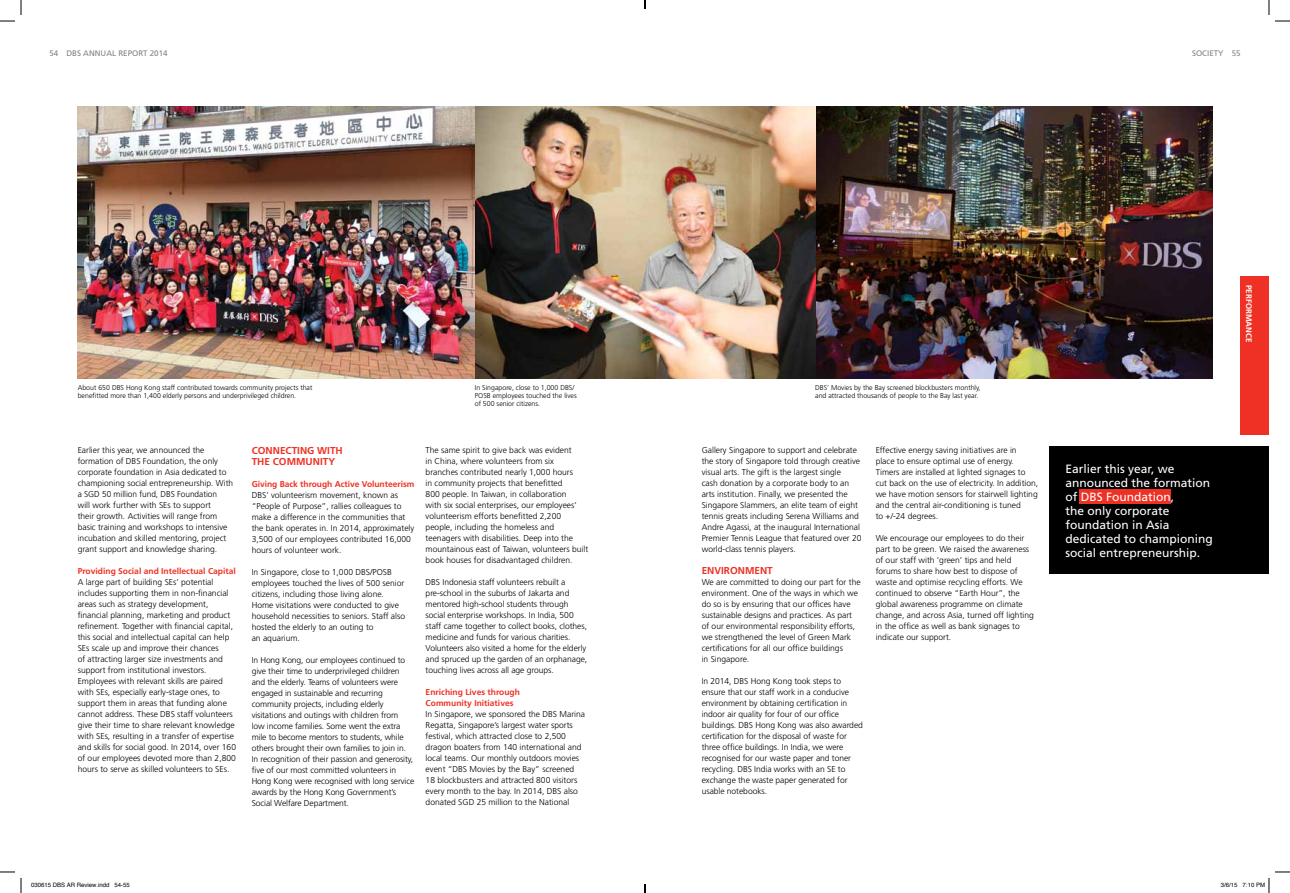
<style>
.page{position:relative;width:1290px;height:893px;background:#fff}
.page>*{position:absolute;margin:0;border:0;box-sizing:border-box;transform-origin:0 0}
.t1{font:12px/14px "Frutiger";color:#fff}
.t2{font:700 10px/11px "Frutiger";color:#ee3124}
.t3{font:300 8.5px/11px "Frutiger";color:#000}
.t4{font:700 8.5px/11px "Frutiger";color:#ee3124}
.t5{font:8px "Frutiger";color:#808285}
.t6{font:700 8px "Frutiger";color:#fff}
.t7{font:300 7px/8px "Frutiger";color:#000}
.t8{font:6px "Helvetica";color:#000}
</style>
<div class="page">
<div style="left:1240px;top:276px;width:28px;height:159px;background:#ee3124"></div>
<img style="left:78px;top:106px;width:1134px;height:272px">
<div style="left:1049px;top:446px;width:219px;height:128px;background:#000"></div>
<div style="left:1079px;top:489px;width:91px;height:15px;background:#ee3124"></div>
<svg style="left:0;top:0;width:22px;height:22px"></svg>
<svg style="left:0;top:871px;width:22px;height:21px"></svg>
<svg style="left:1268px;top:0;width:21px;height:22px"></svg>
<svg style="left:1268px;top:871px;width:21px;height:21px"></svg>
<p class="t5" style="left:49px;top:48px;width:120px">54 DBS ANNUAL REPORT 2014</p>
<p class="t5" style="left:1191px;top:48px;width:50px">SOCIETY 55</p>
<p class="t6" style="left:1253px;top:285px;width:58px;rotate:90deg">PERFORMANCE</p>
<p class="t7" style="left:78px;top:383px;width:236px">About 650 DBS Hong Kong staff contributed towards community projects that benefitted more than 1,400 elderly persons and underprivileged children.</p>
<p class="t7" style="left:475px;top:383px;width:103px">In Singapore, close to 1,000 DBS/<br>POSB employees touched the lives of 500 senior citizens.</p>
<p class="t7" style="left:815px;top:383px;width:167px">DBS’ Movies by the Bay screened blockbusters monthly, and attracted thousands of people to the Bay last year.</p>
<p class="t3" style="left:78px;top:444px;width:157px">Earlier this year, we announced the formation of DBS Foundation, the only corporate foundation in Asia dedicated to championing social entrepreneurship. With a SGD 50 million fund, DBS Foundation<br>will work further with SEs to support<br>their growth. Activities will range from basic training and workshops to intensive incubation and skilled mentoring, project grant support and knowledge sharing.</p>
<p class="t4" style="left:78px;top:565px;width:160px">Providing Social and Intellectual Capital</p>
<p class="t3" style="left:78px;top:576px;width:160px">A large part of building SEs’ potential includes supporting them in non-financial areas such as strategy development, financial planning, marketing and product refinement. Together with financial capital, this social and intellectual capital can help SEs scale up and improve their chances<br>of attracting larger size investments and support from institutional investors.<br>Employees with relevant skills are paired with SEs, especially early-stage ones, to support them in areas that funding alone cannot address. These DBS staff volunteers give their time to share relevant knowledge with SEs, resulting in a transfer of expertise and skills for social good. In 2014, over 160 of our employees devoted more than 2,800 hours to serve as skilled volunteers to SEs.</p>
<p class="t2" style="left:252px;top:445px;width:91px;text-indent:40px">TIN G WITH<br>THE COMMUNI</p>
<p class="t2" style="left:252px;top:445px;width:22px">CONNEC</p>
<p class="t2" style="left:323px;top:456px;width:14px">TY</p>
<p class="t4" style="left:252px;top:478px;width:164px">Giving Back through Active Volunteerism</p>
<p class="t3" style="left:252px;top:490px;width:164px">DBS’ volunteerism movement, known as “People of Purpose”, rallies colleagues to make a difference in the communities that the bank operates in. In 2014, approximately 3,500 of our employees contributed 16,000 hours of volunteer work.</p>
<p class="t3" style="left:252px;top:567px;width:155px">In Singapore, close to 1,000 DBS/POSB employees touched the lives of 500 senior citizens, including those living alone.<br>Home visitations were conducted to give household necessities to seniors. Staff also hosted the elderly to an outing to<br>an aquarium.</p>
<p class="t3" style="left:252px;top:655px;width:164px">In Hong Kong, our employees continued to give their time to underprivileged children and the elderly. Teams of volunteers were engaged in sustainable and recurring community projects, including elderly visitations and outings with children from<br>low income families. Some went the extra mile to become mentors to students, while others brought their own families to join in.<br>In recognition of their passion and generosity, five of our most committed volunteers in Hong Kong were recognised with long service awards by the Hong Kong Government’s Social Welfare Department.</p>
<p class="t3" style="left:425px;top:444px;width:164px">The same spirit to give back was evident<br>in China, where volunteers from six branches contributed nearly 1,000 hours<br>in community projects that benefitted<br>800 people. In Taiwan, in collaboration<br>with six social enterprises, our employees’ volunteerism efforts benefitted 2,200 people, including the homeless and teenagers with disabilities. Deep into the mountainous east of Taiwan, volunteers built book houses for disadvantaged children.</p>
<p class="t3" style="left:425px;top:576px;width:163px">DBS Indonesia staff volunteers rebuilt a pre-school in the suburbs of Jakarta and mentored high-school students through social enterprise workshops. In India, 500 staff came together to collect books, clothes, medicine and funds for various charities.<br>Volunteers also visited a home for the elderly and spruced up the garden of an orphanage, touching lives across all age groups.</p>
<p class="t4" style="left:425px;top:686px;width:96px">Enriching Lives through<br>Community Initiatives</p>
<p class="t3" style="left:425px;top:708px;width:161px">In Singapore, we sponsored the DBS Marina Regatta, Singapore’s largest water sports festival, which attracted close to 2,500 dragon boaters from 140 international and local teams. Our monthly outdoors movies event “DBS Movies by the Bay” screened 18 blockbusters and attracted 800 visitors every month to the bay. In 2014, DBS also donated SGD 25 million to the National</p>
<p class="t3" style="left:701px;top:444px;width:161px">Gallery Singapore to support and celebrate the story of Singapore told through creative visual arts. The gift is the largest single<br>cash donation by a corporate body to an arts institution. Finally, we presented the Singapore Slammers, an elite team of eight tennis greats including Serena Williams and Andre Agassi, at the inaugural International Premier Tennis League that featured over 20 world-class tennis players.</p>
<p class="t2" style="left:701px;top:565px;width:7px">ENVIR</p>
<p class="t2" style="left:730px;top:565px;width:16px">ONMEN</p>
<p class="t2" style="left:767px;top:565px;width:7px">T</p>
<p class="t3" style="left:701px;top:576px;width:160px">We are committed to doing our part for the environment. One of the ways in which we do so is by ensuring that our offices have sustainable designs and practices. As part of our environmental responsibility efforts, we strengthened the level of Green Mark certifications for all our office buildings<br>in Singapore.</p>
<p class="t3" style="left:701px;top:675px;width:163px">In 2014, DBS Hong Kong took steps to ensure that our staff work in a conducive environment by obtaining certification in indoor air quality for four of our office buildings. DBS Hong Kong was also awarded certification for the disposal of waste for three office buildings. In India, we were recognised for our waste paper and toner recycling. DBS India works with an SE to exchange the waste paper generated for usable notebooks.</p>
<p class="t3" style="left:875px;top:444px;width:164px">Effective energy saving initiatives are in<br>place to ensure optimal use of energy.<br>Timers are installed at lighted signages to cut back on the use of electricity. In addition, we have motion sensors for stairwell lighting and the central air-conditioning is tuned<br>to +/-24 degrees.</p>
<p class="t3" style="left:875px;top:532px;width:160px">We encourage our employees to do their part to be green. We raised the awareness of our staff with ‘green’ tips and held forums to share how best to dispose of waste and optimise recycling efforts. We continued to observe “Earth Hour”, the global awareness programme on climate change, and across Asia, turned off lighting in the office as well as bank signages to indicate our support.</p>
<h1 class="t1" style="left:1065px;top:461px;width:149px">Earlier this year, we announced the formation of DBS Foundation,<br>the only corporate foundation in Asia dedicated to championing social entrepreneurship.</h1>
<p class="t8" style="left:31px;top:880px;width:100px">030615 DBS AR Review.indd 54-55</p>
<p class="t8" style="left:1220px;top:880px;width:46px">3/6/15 7:10 PM</p>
</div>
